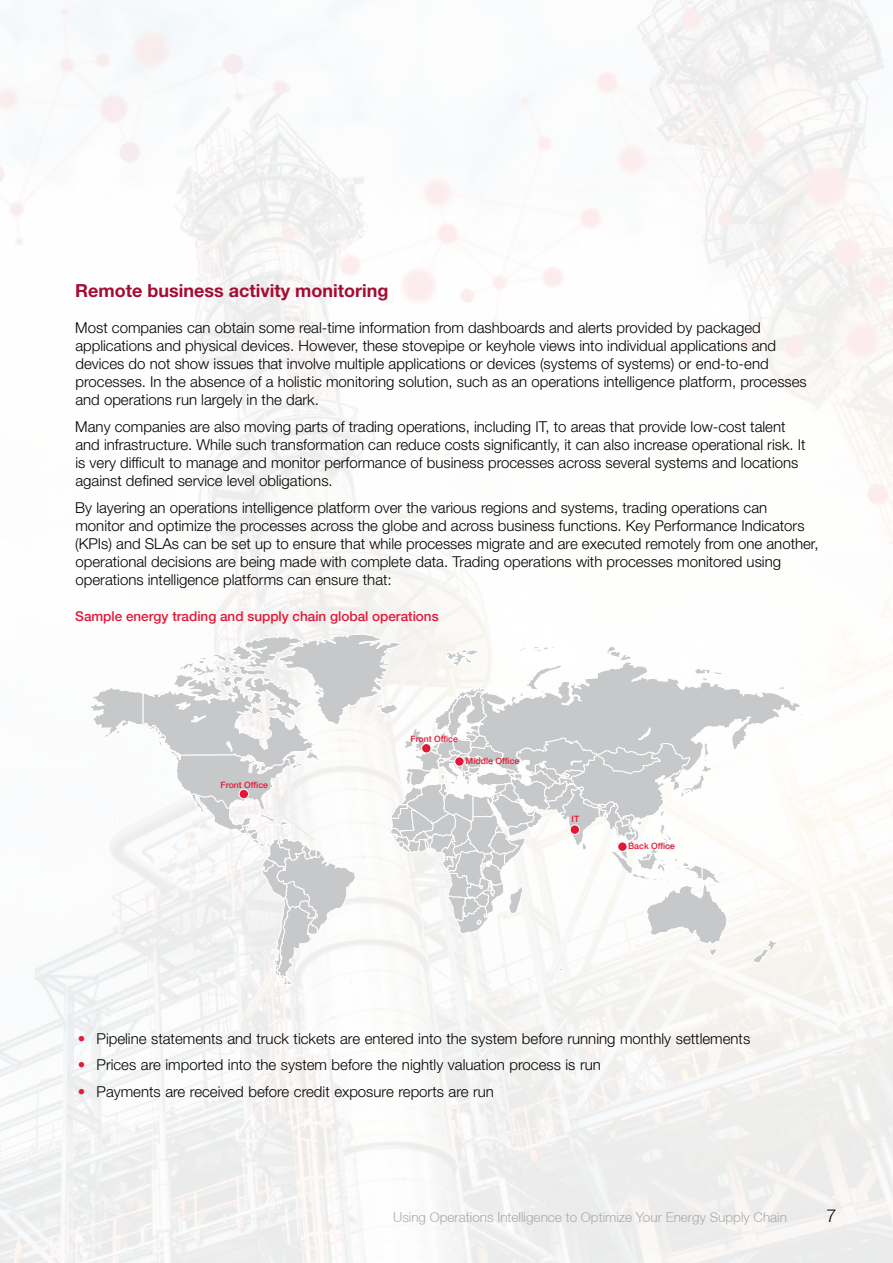
<style>
.page{position:relative;width:893px;height:1263px;background:#fff}
.page>*{position:absolute;margin:0;border:0;box-sizing:border-box;transform-origin:0 0}
.t1{font:700 18px "Helvetica Neue LT Std";color:#a30c33}
.t2{font:300 18px "Helvetica Neue LT Std";color:#0b0505}
.t3{font:300 15px/18px "Helvetica Neue LT Std";color:#000}
.t4{font:300 13.5px "Helvetica Neue LT";color:#a7a9ac}
.t5{font:500 13.5px "Helvetica Neue LT";color:#e31837}
.t6{font:500 8.7px "Helvetica Neue LT";color:#e31837}
.s1{color:#e31937}
</style>
<div class="page">
<div style="left:0;top:0;width:893px;height:1263px;background:linear-gradient(to right,#f9fafa,#f8f7f6)"></div>
<svg style="left:89px;top:634px;width:715px;height:352px"></svg>
<div style="left:239px;top:789px;width:10px;height:10px;background:#e31837;border-radius:50%"></div>
<div style="left:239px;top:789px;width:10px;height:10px;border:1px solid #fff;border-radius:50%"></div>
<div style="left:422px;top:743px;width:9px;height:10px;background:#e31837;border-radius:50%"></div>
<div style="left:421px;top:743px;width:10px;height:10px;border:1px solid #fff;border-radius:50%"></div>
<div style="left:455px;top:757px;width:9px;height:9px;background:#e31837;border-radius:50%"></div>
<div style="left:454px;top:756px;width:10px;height:10px;border:1px solid #fff;border-radius:50%"></div>
<div style="left:570px;top:825px;width:9px;height:9px;background:#e31837;border-radius:50%"></div>
<div style="left:570px;top:825px;width:10px;height:10px;border:1px solid #fff;border-radius:50%"></div>
<div style="left:618px;top:842px;width:9px;height:9px;background:#e31837;border-radius:50%"></div>
<div style="left:617px;top:842px;width:10px;height:10px;border:1px solid #fff;border-radius:50%"></div>
<p class="t1" style="left:75px;top:279px;width:315px">Remote business activity monitoring</p>
<p class="t3" style="left:75px;top:318px;width:733px">Most companies can obtain some real-time information from dashboards and alerts provided by packaged applications and physical devices. However, these stovepipe or keyhole views into individual applications and devices do not show issues that involve multiple applications or devices (systems of systems) or end-to-end processes. In the absence of a holistic monitoring solution, such as an operations intelligence platform, processes and operations run largely in the dark.</p>
<p class="t3" style="left:75px;top:417px;width:732px">Many companies are also moving parts of trading operations, including IT, to areas that provide low-cost talent and infrastructure. While such transformation can reduce costs significantly, it can also increase operational risk. It is very difficult to manage and monitor performance of business processes across several systems and locations against defined service level obligations.</p>
<p class="t3" style="left:75px;top:498px;width:745px">By layering an operations intelligence platform over the various regions and systems, trading operations can monitor and optimize the processes across the globe and across business functions. Key Performance Indicators (KPIs) and SLAs can be set up to ensure that while processes migrate and are executed remotely from one another, operational decisions are being made with complete data. Trading operations with processes monitored using operations intelligence platforms can ensure that:</p>
<p class="t5" style="left:75px;top:608px;width:365px">Sample energy trading and supply chain global operations</p>
<p class="t6" style="left:221px;top:779px;width:49px">Front Office</p>
<p class="t6" style="left:410px;top:734px;width:49px">Front Office</p>
<p class="t6" style="left:466px;top:756px;width:55px">Middle Office</p>
<p class="t6" style="left:572px;top:814px;width:9px">IT</p>
<p class="t6" style="left:628px;top:841px;width:48px">Back Office</p>
<p class="t3" style="left:78px;top:1029px;width:674px"><span class="s1">•</span> Pipeline statements and truck tickets are entered into the system before running monthly settlements</p>
<p class="t3" style="left:78px;top:1055px;width:524px"><span class="s1">•</span> Prices are imported into the system before the nightly valuation process is run</p>
<p class="t3" style="left:78px;top:1082px;width:418px"><span class="s1">•</span> Payments are received before credit exposure reports are run</p>
<p class="t4" style="left:393px;top:1209px;width:395px">Using Operations Intelligence to Optimize Your Energy Supply Chain</p>
<p class="t2" style="left:827px;top:1205px;width:12px">7</p>
</div>
